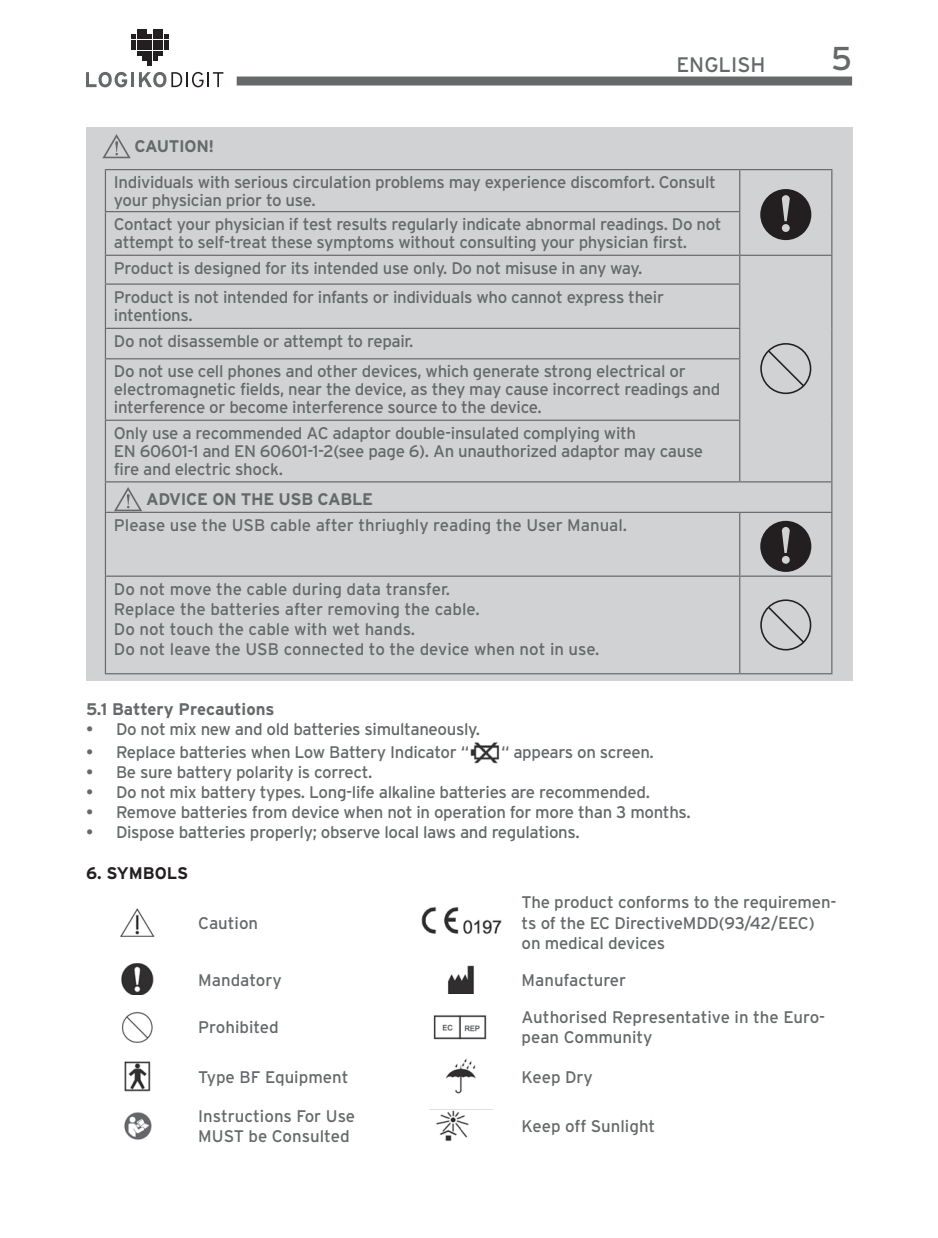
<style>
.page{position:relative;width:938px;height:1238px;background:#fff}
.page>*{position:absolute;margin:0;border:0;box-sizing:border-box;transform-origin:0 0}
.t1{font:33px "Interstate";color:#65696a}
.t2{font:21px "Interstate";color:#65696a}
.t3{font:16.8px/18px "Interstate";letter-spacing:-.02em;color:#65696a}
.t4{font:16.8px/20.1px "Interstate";color:#65696a}
.t5{font:700 16.8px "Interstate";letter-spacing:-.02em;color:#65696a}
.t6{font:700 16.8px "Interstate";color:#65696a}
.t7{font:700 16.8px "Interstate";color:#231f20}
</style>
<div class="page">
<div style="left:236px;top:76px;width:615px;height:9px;background:#65696a"></div>
<svg style="left:131px;top:29px;width:37px;height:37px"></svg>
<svg style="left:86px;top:72px;width:41px;height:15px"></svg>
<hr style="left:131px;top:72px;width:3px;height:15px;background:#65696a">
<svg style="left:139px;top:72px;width:84px;height:15px"></svg>
<div style="left:86px;top:127px;width:765px;height:553px;background:#d1d2d4"></div>
<hr style="left:105px;top:170px;width:1px;height:41px;background:#65696a">
<hr style="left:105px;top:169px;width:634px;height:1px;background:#65696a">
<hr style="left:738px;top:170px;width:2px;height:41px;background:#65696a">
<hr style="left:739px;top:169px;width:93px;height:1px;background:#65696a">
<hr style="left:830px;top:170px;width:2px;height:42px;background:#65696a">
<hr style="left:830px;top:212px;width:2px;height:43px;background:#65696a">
<hr style="left:105px;top:212px;width:1px;height:43px;background:#65696a">
<hr style="left:105px;top:211px;width:635px;height:1px;background:#65696a">
<hr style="left:738px;top:212px;width:2px;height:43px;background:#65696a">
<svg style="left:105px;top:256px;width:1px;height:27px"></svg>
<hr style="left:105px;top:255px;width:634px;height:1px;background:#65696a">
<hr style="left:738px;top:256px;width:2px;height:27px;background:#65696a">
<hr style="left:739px;top:255px;width:93px;height:1px;background:#65696a">
<hr style="left:830px;top:256px;width:2px;height:28px;background:#65696a">
<hr style="left:830px;top:284px;width:2px;height:44px;background:#65696a">
<hr style="left:830px;top:328px;width:2px;height:31px;background:#65696a">
<hr style="left:830px;top:359px;width:2px;height:61px;background:#65696a">
<hr style="left:830px;top:420px;width:2px;height:61px;background:#65696a">
<hr style="left:105px;top:285px;width:1px;height:43px;background:#65696a">
<hr style="left:105px;top:283px;width:635px;height:2px;background:#65696a">
<hr style="left:738px;top:285px;width:2px;height:43px;background:#65696a">
<svg style="left:105px;top:329px;width:1px;height:29px"></svg>
<hr style="left:105px;top:359px;width:1px;height:60px;background:#65696a">
<hr style="left:105px;top:421px;width:1px;height:60px;background:#65696a">
<svg style="left:105px;top:482px;width:1px;height:29px"></svg>
<hr style="left:105px;top:513px;width:1px;height:62px;background:#65696a">
<hr style="left:105px;top:576px;width:1px;height:97px;background:#65696a">
<hr style="left:105px;top:328px;width:635px;height:1px;background:#65696a">
<hr style="left:105px;top:358px;width:635px;height:1px;background:#65696a">
<hr style="left:105px;top:419px;width:635px;height:2px;background:#65696a">
<hr style="left:105px;top:481px;width:634px;height:1px;background:#65696a">
<hr style="left:105px;top:511px;width:634px;height:2px;background:#65696a">
<hr style="left:105px;top:575px;width:634px;height:1px;background:#65696a">
<hr style="left:105px;top:673px;width:634px;height:1px;background:#65696a">
<hr style="left:738px;top:329px;width:2px;height:29px;background:#65696a">
<hr style="left:738px;top:359px;width:2px;height:60px;background:#65696a">
<hr style="left:738px;top:421px;width:2px;height:60px;background:#65696a">
<hr style="left:738px;top:513px;width:2px;height:62px;background:#65696a">
<hr style="left:738px;top:576px;width:2px;height:97px;background:#65696a">
<hr style="left:830px;top:482px;width:2px;height:29px;background:#65696a">
<hr style="left:830px;top:513px;width:2px;height:62px;background:#65696a">
<hr style="left:830px;top:576px;width:2px;height:97px;background:#65696a">
<hr style="left:739px;top:481px;width:93px;height:1px;background:#65696a">
<hr style="left:739px;top:511px;width:93px;height:2px;background:#65696a">
<hr style="left:739px;top:575px;width:93px;height:1px;background:#65696a">
<hr style="left:739px;top:673px;width:93px;height:1px;background:#65696a">
<svg style="left:760px;top:189px;width:51px;height:51px"></svg>
<svg style="left:760px;top:343px;width:51px;height:51px"></svg>
<svg style="left:114px;top:487px;width:28px;height:24px"></svg>
<svg style="left:760px;top:521px;width:51px;height:51px"></svg>
<svg style="left:760px;top:599px;width:51px;height:51px"></svg>
<svg style="left:102px;top:134px;width:29px;height:24px"></svg>
<img style="left:470px;top:742px;width:30px;height:22px">
<img style="left:120px;top:908px;width:35px;height:28px">
<img style="left:421px;top:906px;width:81px;height:29px">
<img style="left:121px;top:963px;width:33px;height:31px">
<img style="left:448px;top:965px;width:26px;height:28px">
<img style="left:122px;top:1012px;width:31px;height:29px">
<img style="left:433px;top:1014px;width:54px;height:26px">
<img style="left:124px;top:1061px;width:27px;height:30px">
<img style="left:446px;top:1058px;width:30px;height:36px">
<img style="left:124px;top:1112px;width:28px;height:28px">
<img style="left:430px;top:1109px;width:62px;height:32px">
<p class="t5" style="left:134px;top:137px;width:81px">CAUTION!</p>
<p class="t2" style="left:676px;top:52px;width:91px">ENGLISH</p>
<h1 class="t1" style="left:830px;top:40px;width:22px">5</h1>
<p class="t3" style="left:114px;top:173px;width:603px">Individuals with serious circulation problems may experience discomfort. Consult your physician prior to use.</p>
<p class="t3" style="left:114px;top:215px;width:609px">Contact your physician if test results regularly indicate abnormal readings. Do not attempt to self-treat these symptoms without consulting your physician first.</p>
<p class="t3" style="left:114px;top:253px;width:551px;line-height:28.8px">Product is designed for its intended use only. Do not misuse in any way.<br>Product is not intended for infants or individuals who cannot express their</p>
<p class="t3" style="left:114px;top:301px;width:301px;line-height:26.1px">intentions.<br>Do not disassemble or attempt to repair.</p>
<p class="t3" style="left:114px;top:362px;width:607px">Do not use cell phones and other devices, which generate strong electrical or electromagnetic fields, near the device, as they may cause incorrect readings and interference or become interference source to the device.</p>
<p class="t3" style="left:114px;top:423px;width:590px">Only use a recommended AC adaptor double-insulated complying with<br>EN 60601-1 and EN 60601-1-2(see page 6). An unauthorized adaptor may cause fire and electric shock.</p>
<p class="t5" style="left:146px;top:489px;width:228px">ADVICE ON THE USB CABLE</p>
<p class="t4" style="left:114px;top:514px;width:514px">Please use the USB cable after thriughly reading the User Manual.</p>
<p class="t4" style="left:114px;top:578px;width:487px">Do not move the cable during data transfer.<br>Replace the batteries after removing the cable.<br>Do not touch the cable with wet hands.<br>Do not leave the USB connected to the device when not in use.</p>
<p class="t6" style="left:86px;top:699px;width:190px">5.1 Battery Precautions</p>
<p class="t3" style="left:86px;top:720px;width:395px">• Do not mix new and old batteries simultaneously.</p>
<p class="t3" style="left:86px;top:742px;width:384px">• Replace batteries when Low Battery Indicator “</p>
<p class="t3" style="left:501px;top:742px;width:154px">“ appears on screen.</p>
<p class="t3" style="left:86px;top:762px;width:288px">• Be sure battery polarity is correct.</p>
<p class="t3" style="left:86px;top:783px;width:565px">• Do not mix battery types. Long-life alkaline batteries are recommended.</p>
<p class="t3" style="left:86px;top:803px;width:606px">• Remove batteries from device when not in operation for more than 3 months.</p>
<p class="t3" style="left:86px;top:823px;width:495px">• Dispose batteries properly; observe local laws and regulations.</p>
<p class="t7" style="left:86px;top:863px;width:104px">6. SYMBOLS</p>
<p class="t4" style="left:198px;top:912px;width:61px">Caution</p>
<p class="t3" style="left:521px;top:892px;width:316px;line-height:20.1px">The product conforms to the requiremen&shy;ts of the EC DirectiveMDD(93/42/EEC) on medical devices</p>
<p class="t4" style="left:198px;top:969px;width:85px">Mandatory</p>
<p class="t4" style="left:521px;top:969px;width:106px">Manufacturer</p>
<p class="t4" style="left:198px;top:1016px;width:82px">Prohibited</p>
<p class="t4" style="left:521px;top:1006px;width:305px">Authorised Representative in the Euro&shy;pean Community</p>
<p class="t4" style="left:198px;top:1066px;width:152px">Type BF Equipment</p>
<p class="t3" style="left:521px;top:1067px;width:73px">Keep Dry</p>
<p class="t4" style="left:198px;top:1105px;width:158px">Instructions For Use<br>MUST be Consulted</p>
<p class="t4" style="left:521px;top:1116px;width:135px">Keep off Sunlight</p>
</div>
